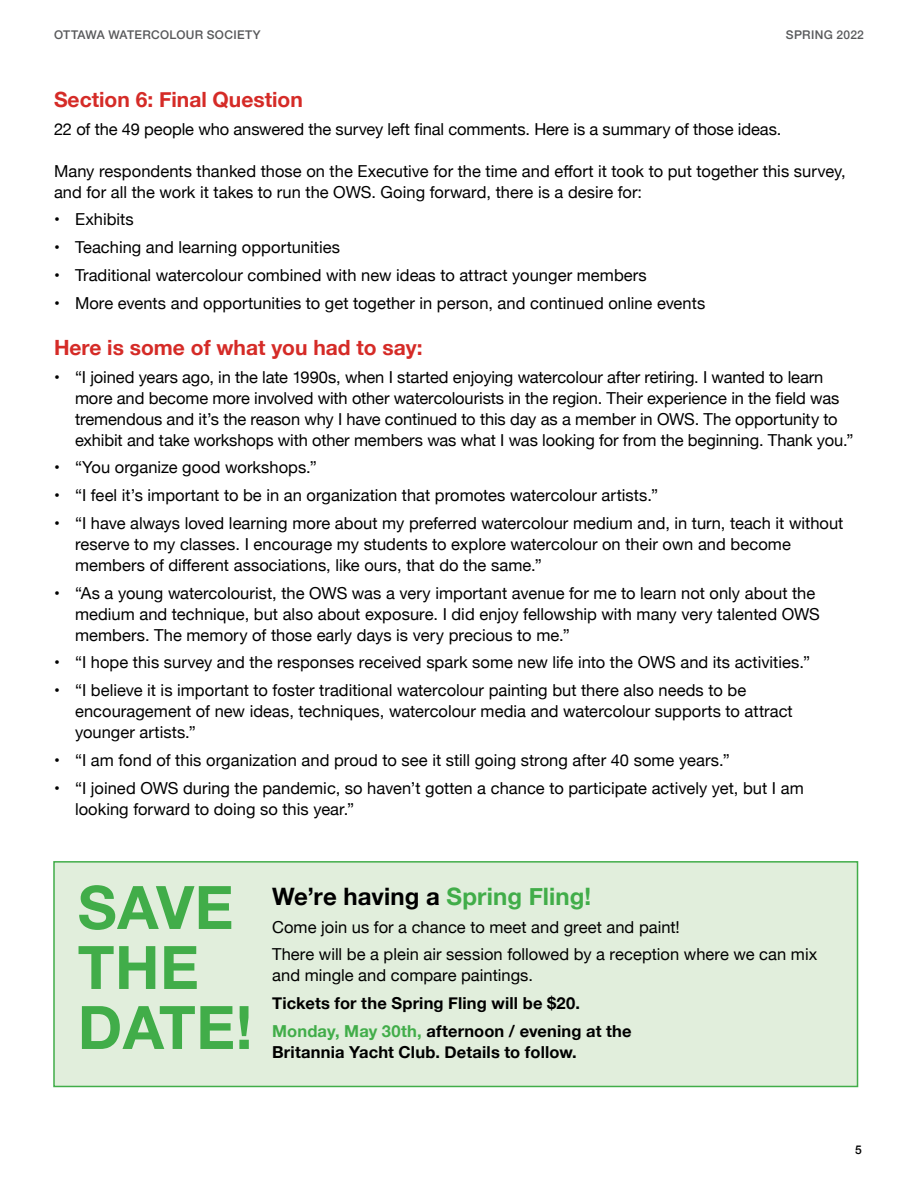
<style>
.page{position:relative;width:918px;height:1188px;background:#fff}
.page>*{position:absolute;margin:0;border:0;box-sizing:border-box;transform-origin:0 0}
.t1{font:700 60px/60px "Helvetica Neue";letter-spacing:.01em;color:#41ad49}
.t2{font:700 24px "Helvetica Neue";letter-spacing:.005em;color:#000}
.t3{font:700 21px "Helvetica Neue";color:#d52b27}
.t4{font:16.5px/21px "Helvetica Neue";color:#000}
.t5{font:700 16.5px/27.8px "Helvetica Neue";letter-spacing:.01em;color:#000}
.t6{font:500 12px "Helvetica Neue";letter-spacing:.025em;color:#58595b}
.t7{font:500 12px "Helvetica Neue";color:#000}
.s1{color:#41ad49}
</style>
<div class="page">
<div style="left:53px;top:861px;width:805px;height:226px;background:#e1eedc;border:2px solid #41ad49"></div>
<p class="t6" style="left:54px;top:25px;width:208px">OTTAWA WATERCOLOUR SOCIETY</p>
<p class="t6" style="left:786px;top:25px;width:80px">SPRING 2022</p>
<p class="t3" style="left:54px;top:83px;width:250px">Section 6: Final Question</p>
<p class="t4" style="left:54px;top:119px;width:729px">22 of the 49 people who answered the survey left final comments. Here is a summary of those ideas.</p>
<p class="t4" style="left:54px;top:161px;width:793px">Many respondents thanked those on the Executive for the time and effort it took to put together this survey, and for all the work it takes to run the OWS. Going forward, there is a desire for:</p>
<p class="t4" style="left:54px;top:210px;width:81px">• Exhibits</p>
<p class="t4" style="left:54px;top:238px;width:288px">• Teaching and learning opportunities</p>
<p class="t4" style="left:54px;top:265px;width:594px">• Traditional watercolour combined with new ideas to attract younger members</p>
<p class="t4" style="left:54px;top:293px;width:653px">• More events and opportunities to get together in person, and continued online events</p>
<p class="t3" style="left:54px;top:331px;width:370px">Here is some of what you had to say:</p>
<p class="t4" style="left:75px;top:367px;width:780px;text-indent:-21px">• “I joined years ago, in the late 1990s, when I started enjoying watercolour after retiring. I wanted to learn more and become more involved with other watercolourists in the region. Their experience in the field was tremendous and it’s the reason why I have continued to this day as a member in OWS. The opportunity to exhibit and take workshops with other members was what I was looking for from the beginning. Thank you.”</p>
<p class="t4" style="left:54px;top:458px;width:264px">• “You organize good workshops.”</p>
<p class="t4" style="left:54px;top:486px;width:606px">• “I feel it’s important to be in an organization that promotes watercolour artists.”</p>
<p class="t4" style="left:75px;top:513px;width:770px;text-indent:-21px">• “I have always loved learning more about my preferred watercolour medium and, in turn, teach it without reserve to my classes. I encourage my students to explore watercolour on their own and become members of different associations, like ours, that do the same.”</p>
<p class="t4" style="left:75px;top:583px;width:746px;text-indent:-21px">• “As a young watercolourist, the OWS was a very important avenue for me to learn not only about the medium and technique, but also about exposure. I did enjoy fellowship with many very talented OWS members. The memory of those early days is very precious to me.”</p>
<p class="t4" style="left:54px;top:653px;width:758px">• “I hope this survey and the responses received spark some new life into the OWS and its activities.”</p>
<p class="t4" style="left:75px;top:681px;width:719px;text-indent:-21px">• “I believe it is important to foster traditional watercolour painting but there also needs to be encouragement of new ideas, techniques, watercolour media and watercolour supports to attract younger artists.”</p>
<p class="t4" style="left:54px;top:750px;width:677px">• “I am fond of this organization and proud to see it still going strong after 40 some years.”</p>
<p class="t4" style="left:75px;top:778px;width:730px;text-indent:-21px">• “I joined OWS during the pandemic, so haven’t gotten a chance to participate actively yet, but I am looking forward to doing so this year.”</p>
<h1 class="t1" style="left:78px;top:879px;width:176px">SAVE<br>THE<br>DATE!</h1>
<h2 class="t2" style="left:272px;top:877px;width:320px">We’re having a <span class="s1">Spring Fling!</span></h2>
<p class="t4" style="left:272px;top:914px;width:547px;line-height:27.8px">Come join us for a chance to meet and greet and paint!<br>There will be a plein air session followed by a reception where we can mix</p>
<p class="t4" style="left:272px;top:966px;width:263px">and mingle and compare paintings.</p>
<p class="t5" style="left:272px;top:990px;width:361px">Tickets for the Spring Fling will be $20.<br><span class="s1">Monday, May 30th,</span> afternoon / evening at the</p>
<p class="t5" style="left:272px;top:1039px;width:306px">Britannia Yacht Club. Details to follow.</p>
<p class="t7" style="left:855px;top:1140px;width:8px">5</p>
</div>
